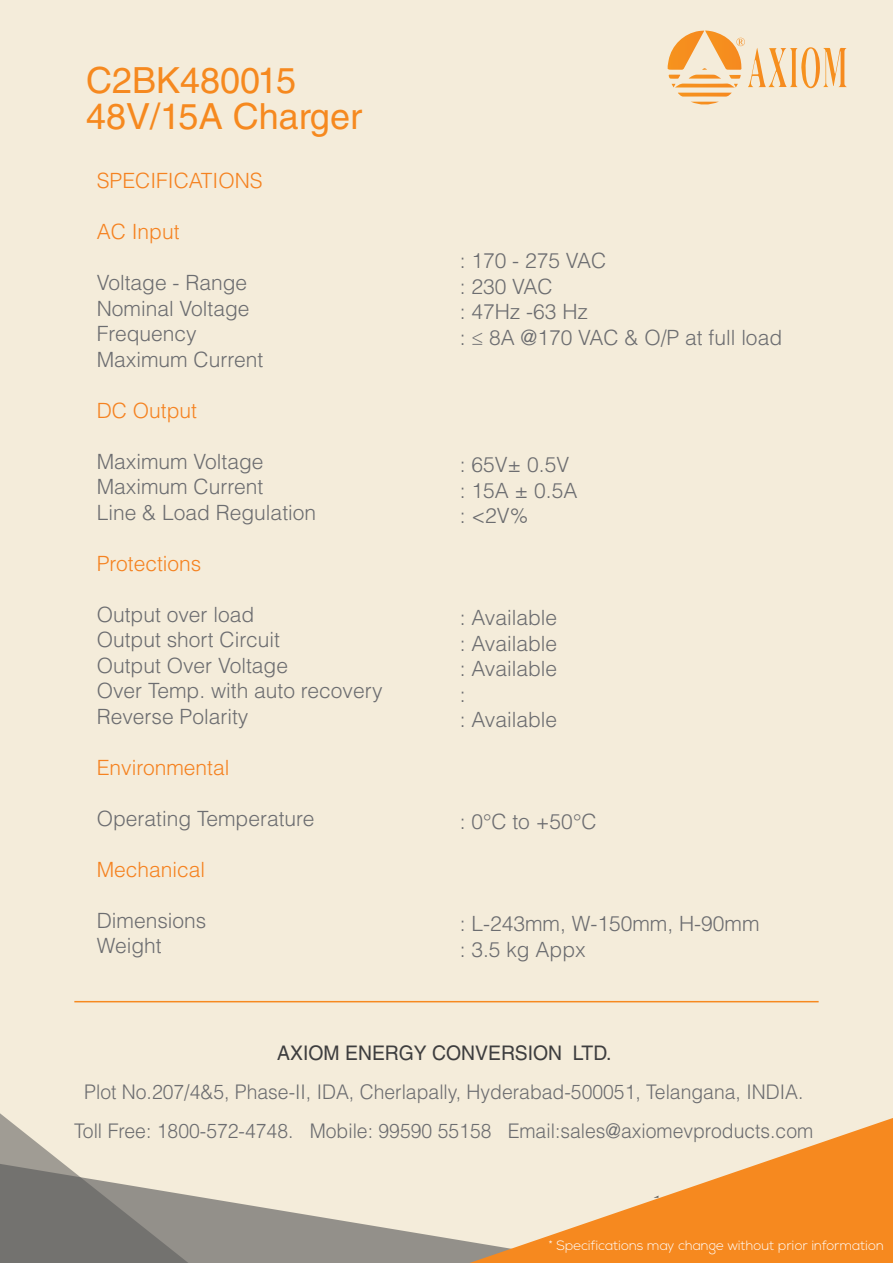
<style>
.page{position:relative;width:893px;height:1263px;background:#f4ecda}
.page>*{position:absolute;margin:0;border:0;box-sizing:border-box;transform-origin:0 0}
.t1{font:36px/36px "Helvetica LT Std";color:#f6891f}
.t2{font:300 21px/25.5px "Helvetica LT Std";color:#6c6d70}
.t3{font:300 21px "Helvetica LT Std";color:#f58220}
.t4{font:300 20.1px/38.7px "Helvetica LT Std";color:#6c6d70;text-align:center;scale:.96 1}
.t5{font:20.1px "Helvetica LT Std";color:#3e3e3f;scale:.96 1}
.t6{font:300 13.5px "Nexa";color:#fff}
</style>
<div class="page">
<svg style="left:208px;top:1198px;width:261px;height:65px;fill:#93908a"></svg>
<svg style="left:469px;top:1118px;width:424px;height:145px"></svg>
<svg style="left:0;top:1113px;width:208px;height:150px"></svg>
<hr style="left:74px;top:1001px;width:745px;height:1px;background:#f6891f">
<svg style="left:668px;top:30px;width:179px;height:75px"></svg>
<h1 class="t1" style="left:86px;top:62px;width:277px">C2BK480015<br>48V/15A Charger</h1>
<p class="t3" style="left:97px;top:168px;width:168px">SPECIFICATIONS</p>
<p class="t3" style="left:97px;top:219px;width:84px">AC Input</p>
<p class="t2" style="left:97px;top:270px;width:168px">Voltage - Range<br>Nominal Voltage<br>Frequency<br>Maximum Current</p>
<p class="t3" style="left:97px;top:397px;width:102px">DC Output</p>
<p class="t2" style="left:97px;top:448px;width:221px">Maximum Voltage<br>Maximum Current<br>Line &amp; Load Regulation</p>
<p class="t3" style="left:97px;top:550px;width:106px">Protections</p>
<p class="t2" style="left:97px;top:601px;width:287px">Output over load<br>Output short Circuit<br>Output Over Voltage<br>Over Temp. with auto recovery<br>Reverse Polarity</p>
<p class="t3" style="left:97px;top:754px;width:134px">Environmental</p>
<p class="t2" style="left:97px;top:805px;width:219px">Operating Temperature</p>
<p class="t3" style="left:97px;top:856px;width:110px">Mechanical</p>
<p class="t2" style="left:97px;top:907px;width:111px">Dimensions<br>Weight</p>
<p class="t2" style="left:460px;top:248px;width:324px">: 170 - 275 VAC<br>: 230 VAC<br>: 47Hz -63 Hz<br>: ≤ 8A @170 VAC &amp; O/P at full load</p>
<p class="t2" style="left:460px;top:452px;width:119px">: 65V± 0.5V : 15A ± 0.5A : &lt;2V%</p>
<p class="t2" style="left:460px;top:605px;width:99px">: Available : Available : Available :<br>: Available</p>
<p class="t2" style="left:460px;top:809px;width:138px">: 0°C to +50°C</p>
<p class="t2" style="left:460px;top:911px;width:301px">: L-243mm, W-150mm, H-90mm : 3.5 kg Appx</p>
<p class="t5" style="left:277px;top:1041px;width:350px">AXIOM ENERGY CONVERSION LTD.</p>
<p class="t4" style="left:74px;top:1072px;width:771px">Plot No.207/4&amp;5, Phase-II, IDA, Cherlapally, Hyderabad-500051, Telangana, INDIA.<br>Toll Free: 1800-572-4748. Mobile: 99590 55158 Email:sales@axiomevproducts.com</p>
<p class="t6" style="left:549px;top:1237px;width:337px">* Specifications may change without prior information</p>
</div>
